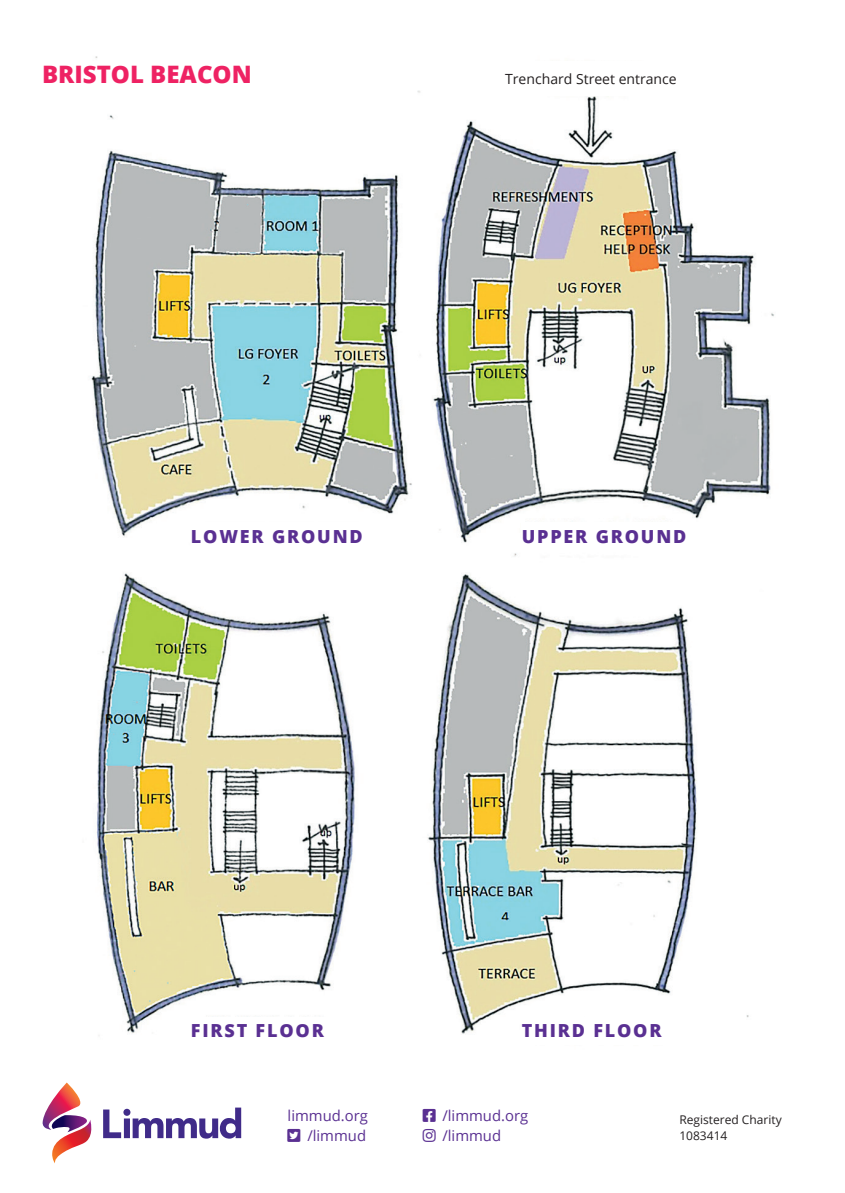
<style>
.page{position:relative;width:845px;height:1193px;background:#fff}
.page>*{position:absolute;margin:0;border:0;box-sizing:border-box;transform-origin:0 0}
.t1{font:800 24px "Open Sans";color:#ee2263}
.t2{font:800 18px "Open Sans";letter-spacing:.1em;color:#5a3092}
.t3{font:14.8px/19.8px "Open Sans";color:#5a3092;text-align:right}
.t4{font:14px "Open Sans";color:#231f20}
.t5{font:12px/16px "Open Sans";color:#231f20}
</style>
<div class="page">
<img style="left:91px;top:56px;width:683px;height:978px">
<div style="left:191px;top:522px;width:214px;height:27px;background:#fff"></div>
<div style="left:191px;top:1016px;width:214px;height:28px;background:#fff"></div>
<div style="left:522px;top:522px;width:214px;height:27px;background:#fff"></div>
<div style="left:486px;top:61px;width:210px;height:34px;background:#fff"></div>
<div style="left:522px;top:1016px;width:214px;height:28px;background:#fff"></div>
<svg style="left:103px;top:1107px;width:138px;height:31px"></svg>
<svg style="left:42px;top:1082px;width:50px;height:81px"></svg>
<h1 class="t1" style="left:42px;top:56px;width:211px">BRISTOL BEACON</h1>
<p class="t4" style="left:505px;top:69px;width:173px">Trenchard Street entrance</p>
<p class="t2" style="left:191px;top:522px;width:173px">LOWER GROUND</p>
<p class="t2" style="left:522px;top:522px;width:166px">UPPER GROUND</p>
<p class="t2" style="left:191px;top:1016px;width:134px">FIRST FLOOR</p>
<p class="t2" style="left:522px;top:1016px;width:141px">THIRD FLOOR</p>
<p class="t3" style="left:288px;top:1105px;width:82px">limmud.org /limmud</p>
<p class="t3" style="left:442px;top:1105px;width:87px">/limmud.org</p>
<p class="t3" style="left:423px;top:1125px;width:80px">■▲▼ /limmud</p>
<p class="t5" style="left:679px;top:1110px;width:104px">Registered Charity<br>1083414</p>
</div>
